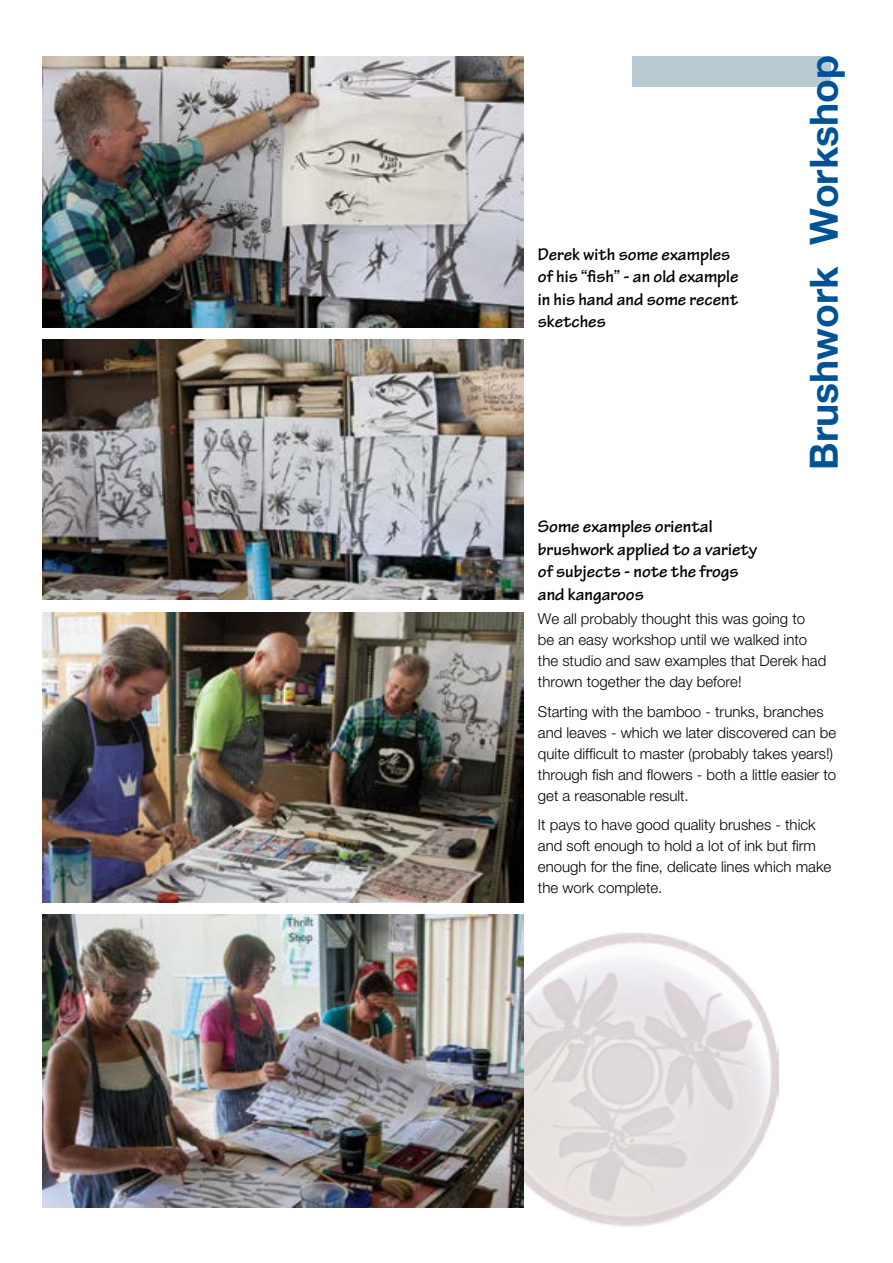
<style>
.page{position:relative;width:893px;height:1263px;background:#fff}
.page>*{position:absolute;margin:0;border:0;box-sizing:border-box;transform-origin:0 0}
.t1{font:700 39px "Helvetica Neue";color:#005296}
.t2{font:700 18px/22.5px "Tekton Pro";color:#000}
.t3{font:300 15px/21px "Helvetica Neue";color:#000}
</style>
<div class="page">
<img style="left:524px;top:933px;width:254px;height:294px">
<div style="left:632px;top:56px;width:199px;height:31px;background:#bacad3"></div>
<img style="left:43px;top:612px;width:481px;height:290px">
<img style="left:43px;top:56px;width:481px;height:271px">
<img style="left:43px;top:340px;width:481px;height:260px">
<img style="left:43px;top:915px;width:481px;height:293px">
<p class="t2" style="left:538px;top:243px;width:202px">Derek with some examples of his “fish” - an old example in his hand and some recent sketches</p>
<p class="t2" style="left:538px;top:516px;width:221px">Some examples oriental brushwork applied to a variety of subjects - note the frogs and kangaroos</p>
<h1 class="t1" style="left:800px;top:470px;width:416px;rotate:-90deg">Brushwork Workshop</h1>
<p class="t3" style="left:538px;top:608px;width:290px">We all probably thought this was going to<br>be an easy workshop until we walked into the studio and saw examples that Derek had thrown together the day before!</p>
<p class="t3" style="left:538px;top:701px;width:300px">Starting with the bamboo - trunks, branches and leaves - which we later discovered can be quite difficult to master (probably takes years!) through fish and flowers - both a little easier to get a reasonable result.</p>
<p class="t3" style="left:538px;top:814px;width:295px">It pays to have good quality brushes - thick and soft enough to hold a lot of ink but firm enough for the fine, delicate lines which make the work complete.</p>
</div>
